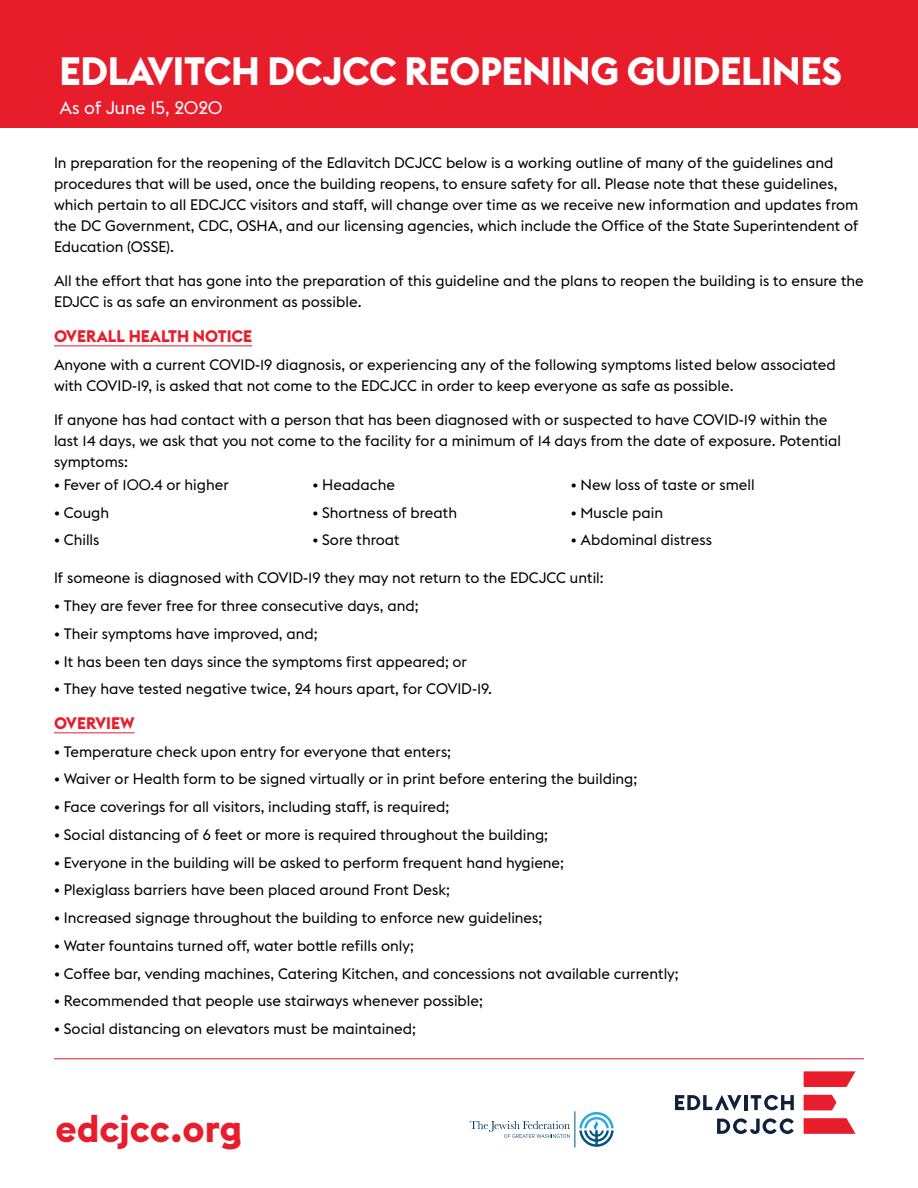
<style>
.page{position:relative;width:918px;height:1188px;background:#fff}
.page>*{position:absolute;margin:0;border:0;box-sizing:border-box;transform-origin:0 0}
.t1{font:700 39px "Euclid Flex";letter-spacing:-.01em;color:#fff}
.t2{font:700 38.25px "Euclid Flex";color:#e81d2c}
.t3{font:18px "Euclid Flex";color:#fff}
.t4{font:700 16.5px "Euclid Flex";color:#e81d2c}
.t5{font:15px/21px "Euclid Flex";color:#000}
</style>
<div class="page">
<div style="left:0;top:0;width:918px;height:127px;background:#e81d2c"></div>
<svg style="left:579px;top:1112px;width:35px;height:35px"></svg>
<svg style="left:470px;top:1121px;width:100px;height:17px"></svg>
<hr style="left:575px;top:1111px;width:1px;height:37px;background:#005581">
<hr style="left:54px;top:1058px;width:810px;height:1px;background:#e81d2c">
<hr style="left:54px;top:345px;width:198px;height:1px;background:#e81d2c">
<hr style="left:54px;top:732px;width:81px;height:1px;background:#e81d2c">
<svg style="left:717px;top:1118px;width:77px;height:16px"></svg>
<hr style="left:744px;top:1095px;width:4px;height:15px;background:#10213c">
<svg style="left:751px;top:1095px;width:43px;height:15px"></svg>
<svg style="left:675px;top:1095px;width:67px;height:15px"></svg>
<svg style="left:804px;top:1118px;width:52px;height:16px"></svg>
<svg style="left:804px;top:1095px;width:32px;height:15px"></svg>
<svg style="left:804px;top:1071px;width:52px;height:16px"></svg>
<h1 class="t1" style="left:59px;top:49px;width:784px">EDLAVITCH DCJCC REOPENING GUIDELINES</h1>
<p class="t3" style="left:59px;top:98px;width:165px">As of June 15, 2020</p>
<p class="t5" style="left:54px;top:152px;width:806px">In preparation for the reopening of the Edlavitch DCJCC below is a working outline of many of the guidelines and procedures that will be used, once the building reopens, to ensure safety for all. Please note that these guidelines, which pertain to all EDCJCC visitors and staff, will change over time as we receive new information and updates from the DC Government, CDC, OSHA, and our licensing agencies, which include the Office of the State Superintendent of Education (OSSE).</p>
<p class="t5" style="left:54px;top:271px;width:811px">All the effort that has gone into the preparation of this guideline and the plans to reopen the building is to ensure the<br>EDJCC is as safe an environment as possible.</p>
<p class="t4" style="left:54px;top:327px;width:200px">OVERALL HEALTH NOTICE</p>
<p class="t5" style="left:54px;top:354px;width:783px">Anyone with a current COVID-19 diagnosis, or experiencing any of the following symptoms listed below associated with COVID-19, is asked that not come to the EDCJCC in order to keep everyone as safe as possible.</p>
<p class="t5" style="left:54px;top:410px;width:789px">If anyone has had contact with a person that has been diagnosed with or suspected to have COVID-19 within the last 14 days, we ask that you not come to the facility for a minimum of 14 days from the date of exposure. Potential symptoms:</p>
<p class="t5" style="left:54px;top:474px;width:176px">• Fever of 100.4 or higher</p>
<p class="t5" style="left:54px;top:502px;width:57px">• Cough</p>
<p class="t5" style="left:54px;top:530px;width:47px">• Chills</p>
<p class="t5" style="left:312px;top:474px;width:84px">• Headache</p>
<p class="t5" style="left:312px;top:502px;width:146px">• Shortness of breath</p>
<p class="t5" style="left:312px;top:530px;width:89px">• Sore throat</p>
<p class="t5" style="left:571px;top:474px;width:185px">• New loss of taste or smell</p>
<p class="t5" style="left:571px;top:502px;width:94px">• Muscle pain</p>
<p class="t5" style="left:571px;top:530px;width:143px">• Abdominal distress</p>
<p class="t5" style="left:54px;top:568px;width:551px">If someone is diagnosed with COVID-19 they may not return to the EDCJCC until:</p>
<p class="t5" style="left:54px;top:596px;width:366px">• They are fever free for three consecutive days, and;</p>
<p class="t5" style="left:54px;top:623px;width:265px">• Their symptoms have improved, and;</p>
<p class="t5" style="left:54px;top:651px;width:415px">• It has been ten days since the symptoms first appeared; or</p>
<p class="t5" style="left:54px;top:679px;width:440px">• They have tested negative twice, 24 hours apart, for COVID-19.</p>
<p class="t4" style="left:54px;top:714px;width:82px">OVERVIEW</p>
<p class="t5" style="left:54px;top:741px;width:399px">• Temperature check upon entry for everyone that enters;</p>
<p class="t5" style="left:54px;top:769px;width:585px">• Waiver or Health form to be signed virtually or in print before entering the building;</p>
<p class="t5" style="left:54px;top:797px;width:397px">• Face coverings for all visitors, including staff, is required;</p>
<p class="t5" style="left:54px;top:824px;width:496px">• Social distancing of 6 feet or more is required throughout the building;</p>
<p class="t5" style="left:54px;top:852px;width:512px">• Everyone in the building will be asked to perform frequent hand hygiene;</p>
<p class="t5" style="left:54px;top:880px;width:397px">• Plexiglass barriers have been placed around Front Desk;</p>
<p class="t5" style="left:54px;top:908px;width:490px">• Increased signage throughout the building to enforce new guidelines;</p>
<p class="t5" style="left:54px;top:935px;width:361px">• Water fountains turned off, water bottle refills only;</p>
<p class="t5" style="left:54px;top:963px;width:626px">• Coffee bar, vending machines, Catering Kitchen, and concessions not available currently;</p>
<p class="t5" style="left:54px;top:991px;width:430px">• Recommended that people use stairways whenever possible;</p>
<p class="t5" style="left:54px;top:1019px;width:363px">• Social distancing on elevators must be maintained;</p>
<h2 class="t2" style="left:56px;top:1107px;width:188px">edcjcc.org</h2>
</div>
